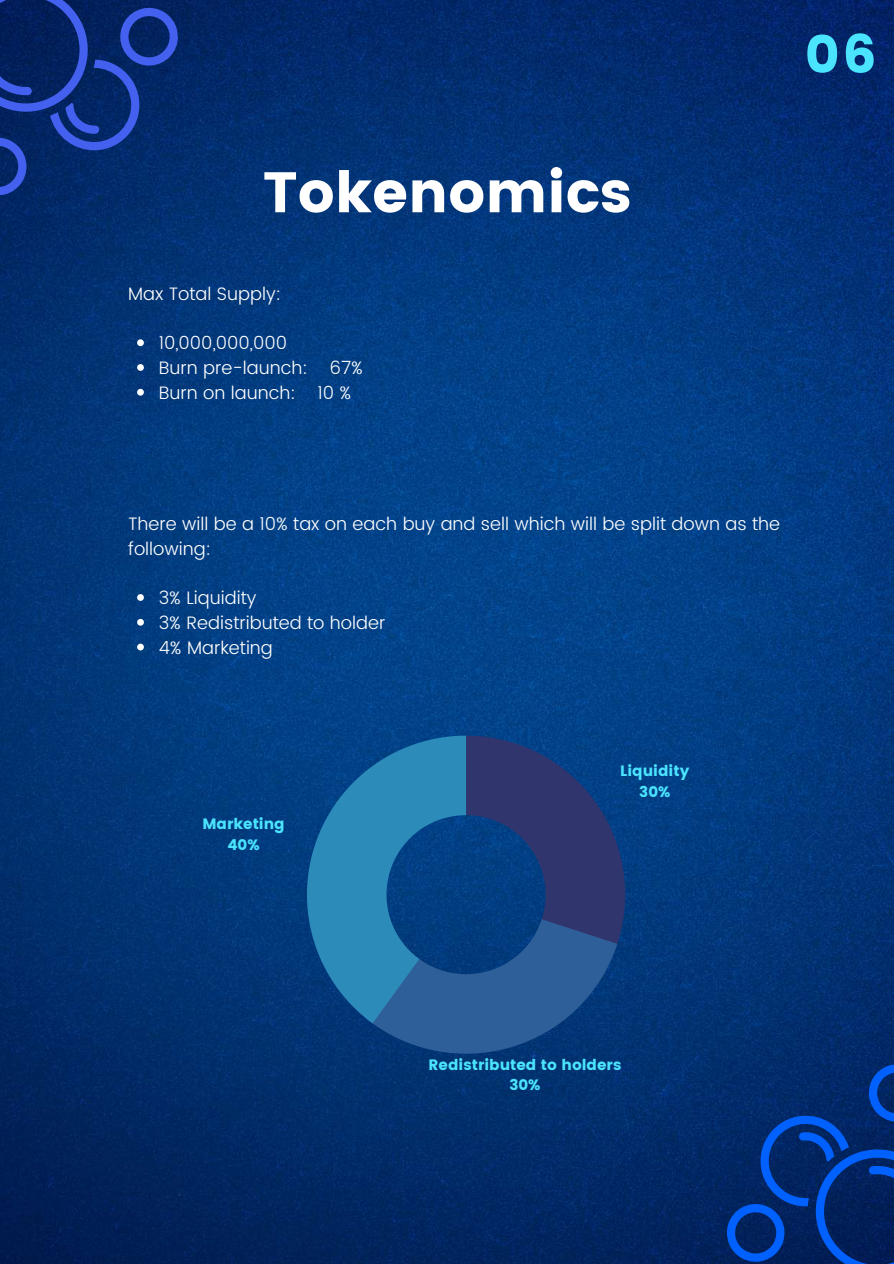
<style>
.page{position:relative;width:894px;height:1264px;background:#fff}
.page>*{position:absolute;margin:0;border:0;box-sizing:border-box;transform-origin:0 0}
.t1{font:57px "Poppins";color:#fff}
.t2{font:52.95px "Poppins";color:#4be4ff}
.t3{font:300 18px/24.8px "Poppins";color:#fff}
.t4{font:15px/20.9px "Poppins";color:#4be4ff;text-align:center}
</style>
<div class="page">
<img style="left:0;top:0;width:893px;height:1263px">
<svg style="left:0;top:0;width:179px;height:196px;background:#0c2e77"></svg>
<svg style="left:723px;top:1061px;width:170px;height:202px;background:#012d79"></svg>
<svg style="left:137px;top:339px;width:7px;height:7px"></svg>
<svg style="left:137px;top:364px;width:7px;height:7px"></svg>
<svg style="left:137px;top:389px;width:7px;height:6px"></svg>
<svg style="left:137px;top:594px;width:7px;height:7px"></svg>
<svg style="left:137px;top:619px;width:7px;height:6px"></svg>
<svg style="left:137px;top:643px;width:7px;height:7px"></svg>
<svg style="left:307px;top:735px;width:59px;height:288px;background:#1b6ba2"></svg>
<svg style="left:366px;top:735px;width:259px;height:318px;background:#1d4f8a"></svg>
<h1 class="t1" style="left:263px;top:159px;width:370px">Tokenomics</h1>
<p class="t3" style="left:128px;top:281px;width:154px">Max Total Supply:</p>
<p class="t3" style="left:159px;top:331px;width:206px">10,000,000,000<br>Burn pre-launch: 67%<br>Burn on launch: 10 %</p>
<h2 class="t2" style="left:804px;top:24px;width:73px">06</h2>
<p class="t3" style="left:128px;top:511px;width:653px">There will be a 10% tax on each buy and sell which will be split down as the following:</p>
<p class="t3" style="left:159px;top:585px;width:228px">3% Liquidity<br>3% Redistributed to holder<br>4% Marketing</p>
<p class="t4" style="left:202px;top:813px;width:84px">Marketing<br>40%</p>
<p class="t4" style="left:620px;top:760px;width:70px">Liquidity<br>30%</p>
<p class="t4" style="left:428px;top:1053px;width:194px">Redistributed to holders<br>30%</p>
</div>
